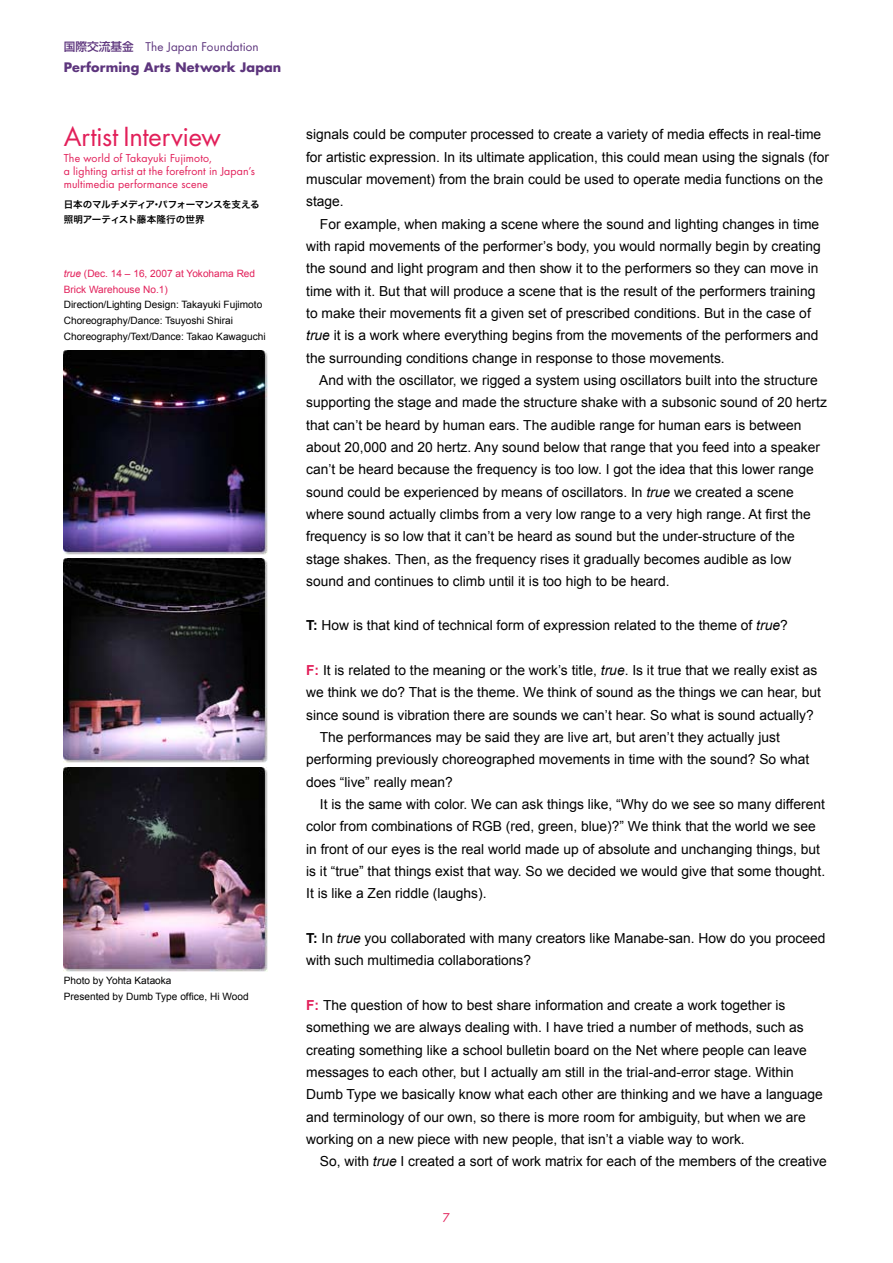
<style>
.page{position:relative;width:893px;height:1263px;background:#fff}
.page>*{position:absolute;margin:0;border:0;box-sizing:border-box;transform-origin:0 0}
.t1{font:25.5px "Futura";letter-spacing:-.01em;color:#e2205a}
.t2{font:13.8px/22.4px "Arial";color:#000}
.t3{font:700 12.75px "Futura";letter-spacing:.01em;color:#5d357d}
.t4{font:11.7px "Futura";letter-spacing:.01em;color:#5d357d}
.t5{font:11.7px "Futura";color:#e2205a}
.t6{font:10.65px/12.8px "Futura";letter-spacing:.015em;color:#e2205a}
.t7{font:10.05px/15.9px "Arial";color:#000}
.t8{font:10.05px/15.9px "Arial";color:#e2205a}
.t9{font:9.6px/14.9px "Hira Kaku Pro W6";letter-spacing:-.03em;color:#000}
.s1{font-family:"Shin Go Pro";font-weight:500}
.s2{font-style:italic}
.s3{font-weight:700}
.s4{font-weight:700;color:#e2205a}
</style>
<div class="page">
<img style="left:64px;top:350px;width:204px;height:204px">
<img style="left:64px;top:559px;width:204px;height:204px">
<img style="left:64px;top:767px;width:204px;height:204px">
<p class="t4" style="left:64px;top:38px;width:196px"><span class="s1">国際交流基金　</span>The Japan Foundation</p>
<p class="t3" style="left:64px;top:58px;width:219px">Performing Arts Network Japan</p>
<h1 class="t1" style="left:64px;top:119px;width:159px">Artist Interview</h1>
<p class="t6" style="left:64px;top:152px;width:193px">The world of Takayuki Fujimoto,<br>a lighting artist at the forefront in Japan s’ multimedia performance scene</p>
<p class="t9" style="left:64px;top:197px;width:197px">日本のマルチメディア･パフォーマンスを支える照明アーティスト藤本隆行の世界</p>
<p class="t8" style="left:64px;top:265px;width:193px"><span class="s2">true</span> (Dec. 14 – 16, 2007 at Yokohama Red<br>Brick Warehouse No.1(</p>
<p class="t7" style="left:64px;top:297px;width:203px">Direction/Lighting Design: Takayuki Fujimoto<br>Choreography/Dance: Tsuyoshi Shirai<br>Choreography/Text/Dance: Takao Kawaguchi</p>
<p class="t7" style="left:64px;top:972px;width:186px">Photo by Yohta Kataoka<br>Presented by Dumb Type office, Hi Wood</p>
<p class="t2" style="left:306px;top:123px;width:524px">signals could be computer processed to create a variety of media effects in real-time for artistic expression In. its ultimate application, this could mean using the signals (for muscular movement) from the brain could be used to operate media functions on the stage.</p>
<p class="t2" style="left:306px;top:213px;width:516px;text-indent:14px">For example, when making a scene where the sound and lighting changes in time with rapid movements of the performer s’ body, you would normally begin by creating the sound and light program and then show toit the performers so they can move in time with .i t But that will produce a scene that is the result of the performers training to make their movements fit a given set of prescribed conditions. But in the case of <span class="s2">true</span> isit a work where everything begins from the movements of the performers and the surrounding conditions change in response to those movements.</p>
<p class="t2" style="left:306px;top:369px;width:522px;text-indent:13px">And with the oscillator, we rigged a system using oscillators built into the structure supporting the stage and made the structure shake with a subsonic sound of 20 hertz that can t’ be heard by human ears. The audible range for human ears is between about 20,000 and 20 hertz. Any sound below that range that you feed into a speaker can t’ be heard because the frequency is too low I. got the idea that this lower range sound could be experienced by means of oscillators In. <span class="s2">true</span> we created a scene where sound actually climbs from a very low range to a very high range. At first the frequency is so low that it can t’ be heard as sound but the under-structure of the stage shakes. Then, as the frequency rises it gradually becomes audible as low sound and continues to climb until isit too high to be heard.</p>
<p class="t2" style="left:306px;top:614px;width:483px"><span class="s3">:T</span> How is that kind of technical form of expression related to the theme of <span class="s2">true</span>?</p>
<p class="t2" style="left:306px;top:659px;width:513px"><span class="s4">F</span> isIt<span class="s4">:</span> related to the meaning or the work s’ title, <span class="s2">true</span> Is. it true that we really exist as</p>
<p class="t2" style="left:306px;top:681px;width:516px">we think we do? That is the theme. We think of sound as the things we can hear, but</p>
<p class="t2" style="left:306px;top:704px;width:509px">since sound is vibration there are sounds we can t’ hear. So what is sound actually?</p>
<p class="t2" style="left:320px;top:726px;width:462px">The performances may be said they are live art, but aren t’ they actually just</p>
<p class="t2" style="left:306px;top:748px;width:505px">performing previously choreographed movements in time with the sound? So what</p>
<p class="t2" style="left:306px;top:771px;width:148px">does “live” really mean?</p>
<p class="t2" style="left:320px;top:793px;width:506px">isIt the same with color. We can ask things like “, Why do we see so many different</p>
<p class="t2" style="left:306px;top:815px;width:511px">color from combinations of RGB (red, green, blue)?” We think that the world we see</p>
<p class="t2" style="left:306px;top:838px;width:515px">in front of our eyes is the real world made up of absolute and unchanging things, but</p>
<p class="t2" style="left:306px;top:860px;width:520px">is it “true” that things exist that way. So we decided we would give that some thought.</p>
<p class="t2" style="left:306px;top:882px;width:182px">isIt like a Zen riddle (laughs .(</p>
<p class="t2" style="left:306px;top:927px;width:521px">I n<span class="s3">:T</span> <span class="s2">true</span> you collaborated with many creators like Manabe-san. How do you proceed with such multimedia collaborations?</p>
<p class="t2" style="left:306px;top:994px;width:518px"><span class="s4">F:</span> The question of how to best share information and create a work together is something we are always dealing with I. have tried a number of methods, such as creating something like a school bulletin board on the Net where people can leave messages to each other, but I actually am still in the trial-and-error stage. Within Dumb Type we basically know what each other are thinking and we have a language and terminology of our own, so there is more room for ambiguity, but when we are working on a new piece with new people, that isn at’ viable way to work.</p>
<p class="t2" style="left:320px;top:1150px;width:508px">So, with <span class="s2">true</span> I created a sort of work matrix for each of the members of the creative</p>
<p class="t5" style="left:443px;top:1210px;width:9px">7</p>
</div>
